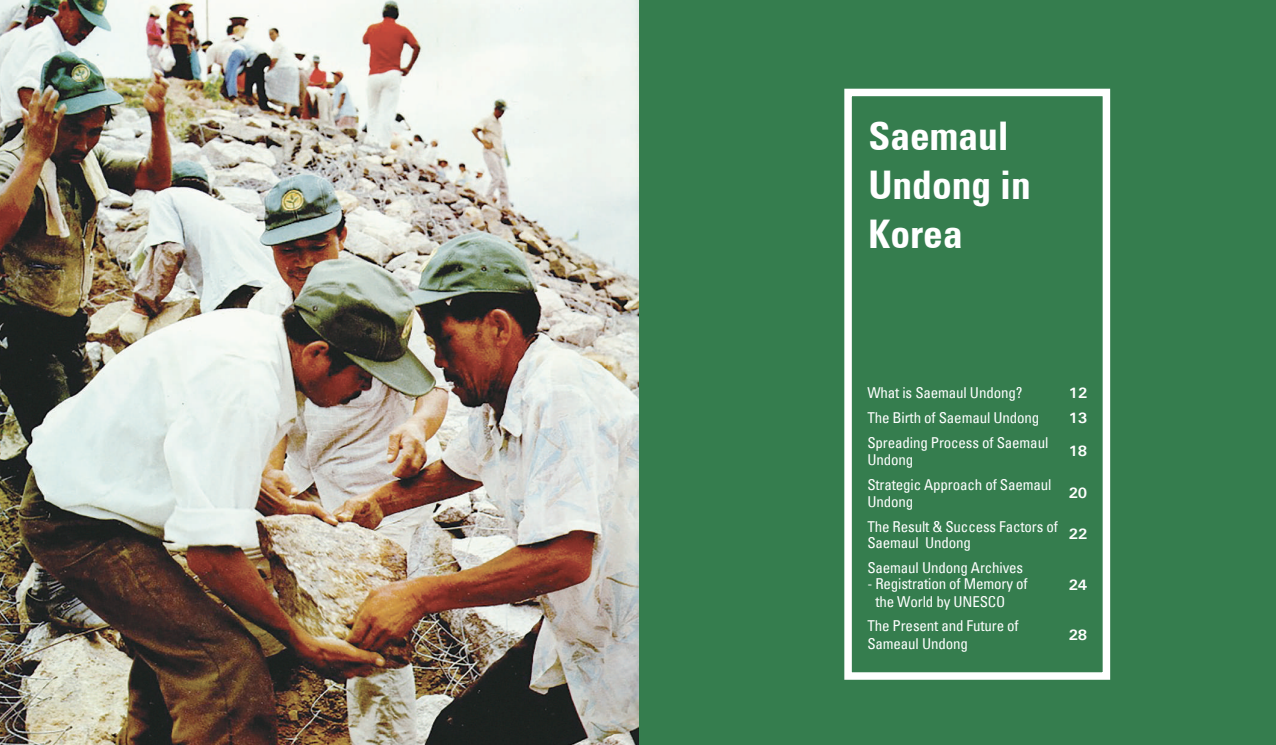
<style>
.page{position:relative;width:1276px;height:745px;background:#fff}
.page>*{position:absolute;margin:0;border:0;box-sizing:border-box;transform-origin:0 0}
.t1{font:39.5px/49px "Univeconbol";color:#fff}
.t2{font:15px/17.5px "Univecon";letter-spacing:-.01em;color:#fff}
.t3{font:700 15px "Univers";letter-spacing:-.01em;color:#fff}
</style>
<div class="page">
<div style="left:638px;top:0;width:638px;height:744px;background:#357d4e"></div>
<div style="left:844px;top:89px;width:266px;height:590px;border:8px solid #fff"></div>
<img style="left:0;top:0;width:638px;height:744px">
<h1 class="t1" style="left:868px;top:110px;width:164px">Saemaul<br>Undong in<br>Korea</h1>
<p class="t2" style="left:867px;top:384px;width:157px">What is Saemaul Undong?</p>
<p class="t3" style="left:1068px;top:383px;width:20px">12</p>
<p class="t2" style="left:867px;top:408px;width:173px">The Birth of Saemaul Undong</p>
<p class="t3" style="left:1068px;top:408px;width:20px">13</p>
<p class="t2" style="left:867px;top:433px;width:182px">Spreading Process of Saemaul<br>Undong</p>
<p class="t3" style="left:1068px;top:441px;width:20px">18</p>
<p class="t2" style="left:867px;top:475px;width:186px">Strategic Approach of Saemaul<br>Undong</p>
<p class="t3" style="left:1068px;top:483px;width:20px">20</p>
<p class="t2" style="left:867px;top:517px;width:192px;line-height:16.2px">The Result &amp; Success Factors of<br>Saemaul Undong</p>
<p class="t3" style="left:1068px;top:524px;width:20px">22</p>
<p class="t2" style="left:867px;top:558px;width:157px">Saemaul Undong Archives</p>
<p class="t2" style="left:875px;top:574px;width:154px;text-indent:-8px">- Registration of Memory of the World by UNESCO</p>
<p class="t3" style="left:1068px;top:575px;width:20px">24</p>
<p class="t2" style="left:867px;top:616px;width:153px">The Present and Future of<br>Sameaul Undong</p>
<p class="t3" style="left:1068px;top:625px;width:20px">28</p>
</div>
